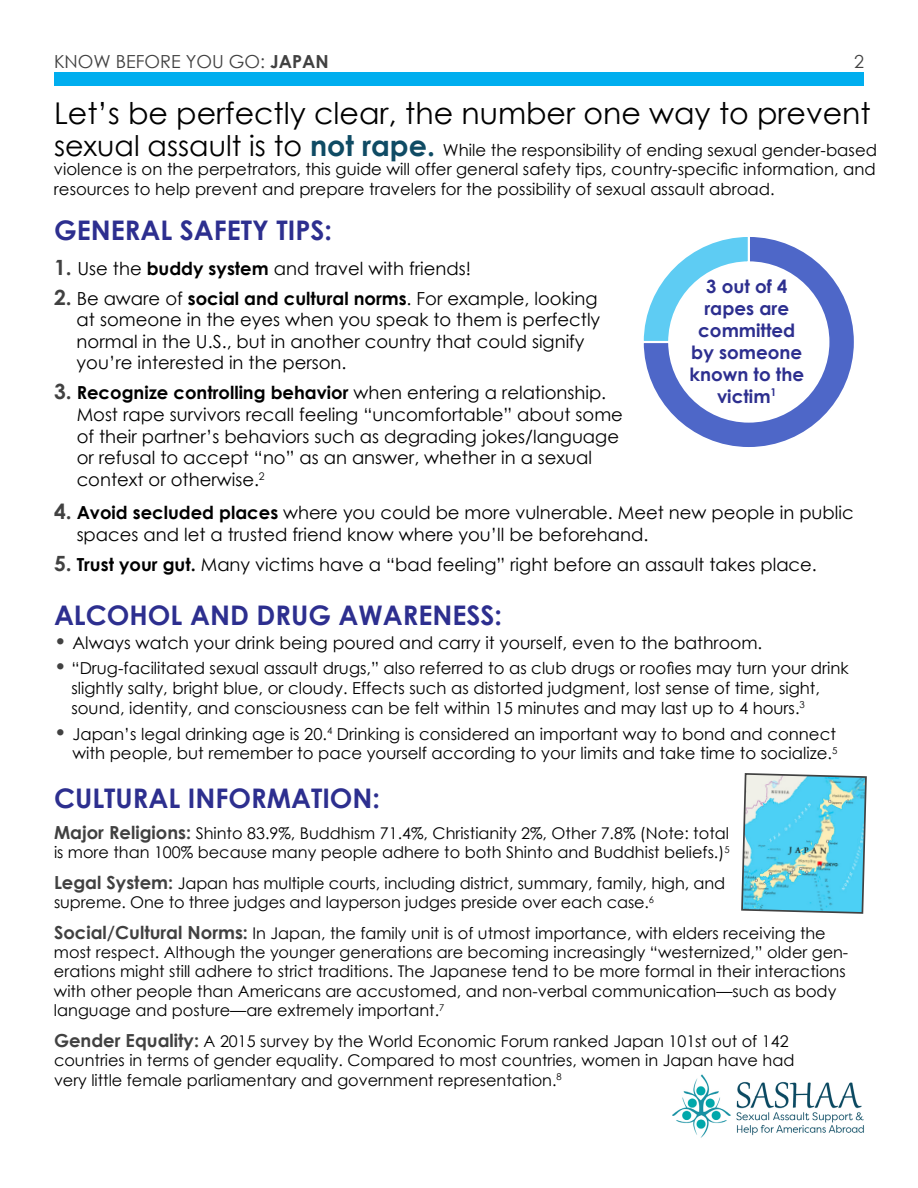
<style>
.page{position:relative;width:918px;height:1188px;background:#fff}
.page>*{position:absolute;margin:0;border:0;box-sizing:border-box;transform-origin:0 0}
.t1{font:30px "Century Gothic";color:#000}
.t2{font:700 27px "Century Gothic";color:#2d2f8f}
.t3{font:700 18.3px/22px "Century Gothic";color:#2d2f8f;text-align:center}
.t4{font:18px/21.6px "Century Gothic";color:#000}
.t5{font:18px "Century Gothic";color:#414141}
.t6{font:17.25px "Century Gothic";color:#000}
.t7{font:16.5px/19.8px "Century Gothic";color:#000;text-align:justify}
.t8{font:16.2px/19.4px "Century Gothic";color:#000}
.s1{font-weight:700}
.s2{font-size:28.5px}
.s3{font-weight:700;font-size:28.5px;color:#0f4b64}
.s4{font-weight:700;font-size:21px;color:#414141}
.s5{font-weight:700;font-size:18px;color:#414141}
</style>
<div class="page">
<svg style="left:643px;top:237px;width:211px;height:210px"></svg>
<svg style="left:643px;top:237px;width:108px;height:107px"></svg>
<div style="left:54px;top:72px;width:810px;height:14px;background:#00aeef"></div>
<img style="left:672px;top:1074px;width:192px;height:64px">
<svg style="left:741px;top:773px;width:126px;height:141px;background:#74ccdf"></svg>
<p class="t5" style="left:54px;top:48px;width:276px">KNOW BEFORE YOU GO: <span class="s1">JAPAN</span></p>
<p class="t5" style="left:854px;top:48px;width:11px">2</p>
<h1 class="t1" style="left:54px;top:92px;width:818px">Let’s be perfectly clear, the number one way to prevent</h1>
<p class="t7" style="left:54px;top:139px;width:825px"><span class="s2">sexual assault is to</span> <span class="s3">not rape.</span> While the responsibility of ending sexual gender-based violence is on the perpetrators, this guide will offer general safety tips, country-specific information, and resources to help prevent and prepare travelers for the possibility of sexual assault abroad.</p>
<h2 class="t2" style="left:54px;top:210px;width:280px">GENERAL SAFETY TIPS:</h2>
<p class="t4" style="left:54px;top:257px;width:419px"><span class="s4">1.</span> Use the <span class="s1">buddy system</span> and travel with friends!</p>
<p class="t4" style="left:77px;top:287px;width:525px;text-indent:-23px"><span class="s4">2.</span> Be aware of <span class="s1">social and cultural norms</span>. For example, looking at someone in the eyes when you speak to them is perfectly normal in the U.S., but in another country that could signify you’re interested in the person.</p>
<p class="t4" style="left:77px;top:382px;width:548px;text-indent:-23px"><span class="s4">3.</span> <span class="s1">Recognize controlling behavior</span> when entering a relationship.<br>Most rape survivors recall feeling “uncomfortable” about some of their partner’s behaviors such as degrading jokes/language or refusal to accept “no” as an answer, whether in a sexual context or otherwise.<sup>2</sup></p>
<p class="t4" style="left:77px;top:502px;width:779px;text-indent:-23px"><span class="s4">4.</span> <span class="s1">Avoid secluded places</span> where you could be more vulnerable. Meet new people in public spaces and let a trusted friend know where you’ll be beforehand.</p>
<p class="t4" style="left:54px;top:553px;width:764px"><span class="s4">5.</span> <span class="s1">Trust your gut.</span> Many victims have a “bad feeling” right before an assault takes place.</p>
<h2 class="t2" style="left:54px;top:594px;width:450px">ALCOHOL AND DRUG AWARENESS:</h2>
<p class="t6" style="left:54px;top:630px;width:710px"><span class="s4">•</span> Always watch your drink being poured and carry it yourself, even to the bathroom.</p>
<p class="t7" style="left:71px;top:658px;width:779px;text-align:left;text-indent:-17px"><span class="s4">•</span> “Drug-facilitated sexual assault drugs,” also referred to as club drugs or roofies may turn your drink slightly salty, bright blue, or cloudy. Effects such as distorted judgment, lost sense of time, sight, sound, identity, and consciousness can be felt within 15 minutes and may last up to 4 hours.<sup>3</sup></p>
<p class="t3" style="left:689px;top:274px;width:116px">3 out of 4 rapes are committed by someone known to the victim<sup>1</sup></p>
<p class="t7" style="left:54px;top:723px;width:785px;text-align:right"><span class="s4">•</span> Japan’s legal drinking age is 20.<sup>4</sup> Drinking is considered an important way to bond and connect with people, but remember to pace yourself according to your limits and take time to socialize.<sup>5</sup></p>
<h2 class="t2" style="left:54px;top:778px;width:328px">CULTURAL INFORMATION:</h2>
<p class="t8" style="left:54px;top:823px;width:677px"><span class="s5">Major Religions:</span> Shinto 83.9%, Buddhism 71.4%, Christianity 2%, Other 7.8% (Note: total is more than 100% because many people adhere to both Shinto and Buddhist beliefs.)<sup>5</sup></p>
<p class="t8" style="left:54px;top:873px;width:673px"><span class="s5">Legal System:</span> Japan has multiple courts, including district, summary, family, high, and supreme. One to three judges and layperson judges preside over each case.<sup>6</sup></p>
<p class="t8" style="left:54px;top:923px;width:796px"><span class="s5">Social/Cultural Norms:</span> In Japan, the family unit is of utmost importance, with elders receiving the most respect. Although the younger generations are becoming increasingly “westernized,” older gen&shy;erations might still adhere to strict traditions. The Japanese tend to be more formal in their interactions with other people than Americans are accustomed, and non-verbal communication—such as body language and posture—are extremely important.<sup>7</sup></p>
<p class="t8" style="left:54px;top:1031px;width:742px"><span class="s5">Gender Equality:</span> A 2015 survey by the World Economic Forum ranked Japan 101st out of 142 countries in terms of gender equality. Compared to most countries, women in Japan have had very little female parliamentary and government representation.<sup>8</sup></p>
</div>
